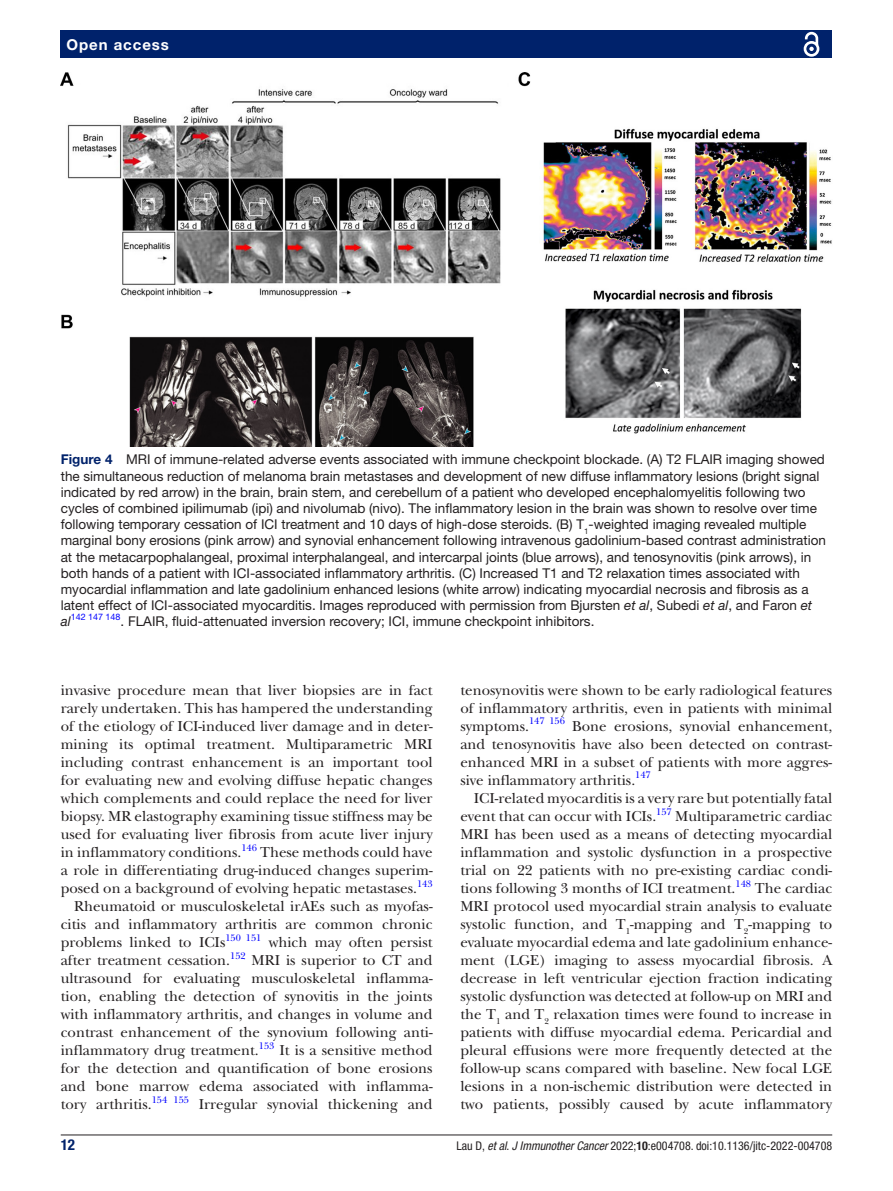
<style>
.page{position:relative;width:893px;height:1191px;background:#fff}
.page>*{position:absolute;margin:0;border:0;box-sizing:border-box;transform-origin:0 0}
.t1{font:15px/18px "New Baskerville";color:#231f20;text-align:justify}
.t2{font:700 15px "Helvetica Neue LT Std";letter-spacing:.065em;color:#fff}
.t3{font:700 condensed 15px "Helvetica Neue LT Std";color:#00226b}
.t4{font:13.5px/16.2px "Helvetica Neue LT Std";color:#231f20}
.t5{font:condensed 12px "Helvetica Neue LT Std";color:#231f20}
.t6{font:9.9px "New Baskerville";color:#00f}
.t7{font:9px "Helvetica Neue LT Std";color:#00f}
.s1{font-weight:700;color:#00226b}
.s2{font-style:italic}
.s3{font-style:italic;font-size:13.5px;color:#231f20}
.s4{font-weight:700}
</style>
<div class="page">
<hr style="left:61px;top:1134px;width:771px;height:1px;background:#231f20">
<div style="left:61px;top:31px;width:771px;height:27px;background:#00226b"></div>
<svg style="left:803px;top:31px;width:17px;height:26px"></svg>
<img style="left:61px;top:73px;width:771px;height:373px">
<p class="t2" style="left:66px;top:35px;width:104px">Open access</p>
<p class="t4" style="left:61px;top:451px;width:767px"><span class="s1">Figure 4</span> MRI of immune-related adverse events associated with immune checkpoint blockade. (A) T2 FLAIR imaging showed the simultaneous reduction of melanoma brain metastases and development of new diffuse inflammatory lesions (bright signal indicated by red arrow) in the brain, brain stem, and cerebellum of a patient who developed encephalomyelitis following two cycles of combined ipilimumab (ipi) and nivolumab (nivo). The inflammatory lesion in the brain was shown to resolve over time following temporary cessation of ICI treatment and 10 days of high-dose steroids. (B) T<sub>1</sub>-weighted imaging revealed multiple marginal bony erosions (pink arrow) and synovial enhancement following intravenous gadolinium-based contrast administration at the metacarpophalangeal, proximal interphalangeal, and intercarpal joints (blue arrows), and tenosynovitis (pink arrows), in both hands of a patient with ICI-associated inflammatory arthritis. (C) Increased T1 and T2 relaxation times associated with myocardial inflammation and late gadolinium enhanced lesions (white arrow) indicating myocardial necrosis and fibrosis as a latent effect of ICI-associated myocarditis. Images reproduced with permission from Bjursten <span class="s2">et al</span>, Subedi <span class="s2">et al</span>, and Faron <span class="s2">et</span></p>
<p class="t7" style="left:61px;top:611px;width:61px"><span class="s3">al</span>142 147 148</p>
<p class="t4" style="left:121px;top:613px;width:475px">. FLAIR, fluid-attenuated inversion recovery; ICI, immune checkpoint inhibitors.</p>
<p class="t1" style="left:61px;top:681px;width:373px">invasive procedure mean that liver biopsies are in fact rarely undertaken. This has hampered the understanding of the etiology of ICI-induced liver damage and in deter&shy;mining its optimal treatment. Multiparametric MRI including contrast enhancement is an important tool for evaluating new and evolving diffuse hepatic changes which complements and could replace the need for liver biopsy. MR elastography examining tissue stiffness may be used for evaluating liver fibrosis from acute liver injury in inflammatory conditions.<sup>146</sup> These methods could have a role in differentiating drug-induced changes superim&shy;posed on a background of evolving hepatic metastases.</p>
<p class="t6" style="left:417px;top:877px;width:17px">143</p>
<p class="t1" style="left:61px;top:897px;width:373px;text-indent:14px">Rheumatoid or musculoskeletal irAEs such as myofas&shy;citis and inflammatory arthritis are common chronic problems linked to ICIs</p>
<p class="t6" style="left:225px;top:931px;width:37px">150 151</p>
<p class="t1" style="left:269px;top:933px;width:165px">which may often persist</p>
<p class="t1" style="left:61px;top:951px;width:171px">after treatment cessation.</p>
<p class="t6" style="left:230px;top:949px;width:17px">152</p>
<p class="t1" style="left:61px;top:951px;width:373px;text-indent:191px">MRI is superior to CT and ultrasound for evaluating musculoskeletal inflamma&shy;tion, enabling the detection of synovitis in the joints with inflammatory arthritis, and changes in volume and contrast enhancement of the synovium following anti&shy;inflammatory drug treatment.</p>
<p class="t6" style="left:259px;top:1039px;width:17px">153</p>
<p class="t1" style="left:61px;top:1041px;width:373px;text-indent:219px">It is a sensitive method for the detection and quantification of bone erosions and bone marrow edema associated with inflamma&shy;tory arthritis.</p>
<p class="t6" style="left:152px;top:1093px;width:39px">154 155</p>
<p class="t1" style="left:199px;top:1095px;width:235px">Irregular synovial thickening and</p>
<p class="t1" style="left:460px;top:681px;width:373px">tenosynovitis were shown to be early radiological features of inflammatory arthritis, even in patients with minimal symptoms.</p>
<p class="t6" style="left:529px;top:715px;width:37px">147 156</p>
<p class="t1" style="left:460px;top:717px;width:373px;text-indent:112px">Bone erosions, synovial enhancement, and tenosynovitis have also been detected on contrast&shy;enhanced MRI in a subset of patients with more aggres&shy;sive inflammatory arthritis.</p>
<p class="t6" style="left:635px;top:769px;width:17px">147</p>
<p class="t1" style="left:460px;top:789px;width:373px;text-indent:14px">ICI-related myocarditis is a very rare but potentially fatal event that can occur with ICIs.<sup>157</sup> Multiparametric cardiac MRI has been used as a means of detecting myocardial inflammation and systolic dysfunction in a prospective trial on 22 patients with no pre-existing cardiac condi&shy;tions following 3 months of ICI treatment.</p>
<p class="t6" style="left:736px;top:877px;width:17px">148</p>
<p class="t1" style="left:460px;top:879px;width:373px;text-indent:295px">The cardiac MRI protocol used myocardial strain analysis to evaluate systolic function, and T<sub>1</sub>-mapping and T<sub>2</sub>-mapping to evaluate myocardial edema and late gadolinium enhance&shy;ment (LGE) imaging to assess myocardial fibrosis. A decrease in left ventricular ejection fraction indicating systolic dysfunction was detected at follow-up on MRI and the T<sub>1</sub> and T<sub>2</sub> relaxation times were found to increase in patients with diffuse myocardial edema. Pericardial and pleural effusions were more frequently detected at the follow-up scans compared with baseline. New focal LGE lesions in a non-ischemic distribution were detected in two patients, possibly caused by acute inflammatory</p>
<p class="t3" style="left:61px;top:1135px;width:16px">12</p>
<p class="t5" style="left:456px;top:1138px;width:377px">Lau D, <span class="s2">et al</span>. <span class="s2">J Immunother Cancer</span> 2022;<span class="s4">10</span>:e004708. doi:10.1136/jitc-2022-004708</p>
</div>
